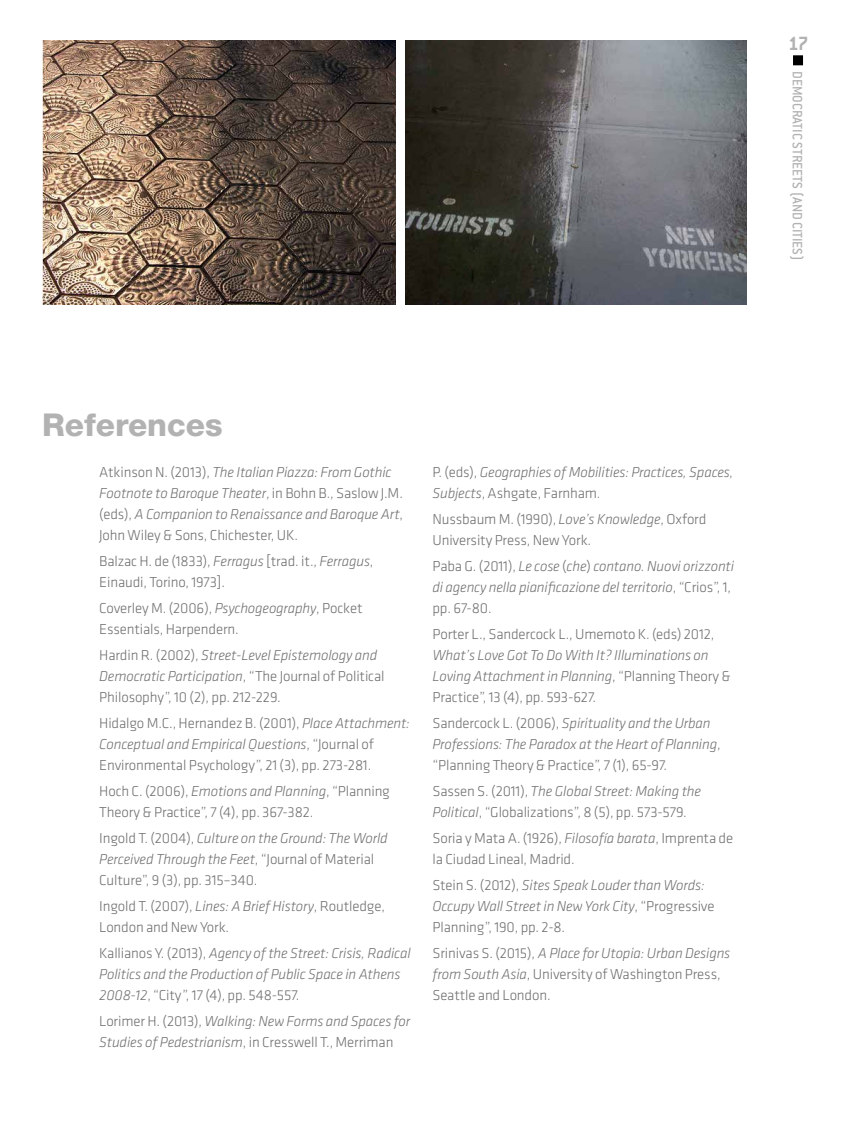
<style>
.page{position:relative;width:844px;height:1141px;background:#fff}
.page>*{position:absolute;margin:0;border:0;box-sizing:border-box;transform-origin:0 0}
.t1{font:800 31.5px "Helvetica Neue LT Pro";color:#b3b2b2}
.t2{font:700 21px "Conduit ITC";color:#b3b2b2}
.t3{font:300 14.88px/21px "Klavika";letter-spacing:-.01em;color:#706f6f}
.t4{font:italic 300 14.88px/21px "Klavika";letter-spacing:-.01em;color:#706f6f}
.t5{font:500 14.88px "Conduit ITC";letter-spacing:-.01em;color:#b3b2b2}
.s1{font-style:normal}
.s2{font-style:italic}
</style>
<div class="page">
<div style="left:793px;top:56px;width:9px;height:8px;background:#000"></div>
<div style="left:792px;top:55px;width:10px;height:10px;border:2px solid #000"></div>
<img style="left:405px;top:41px;width:341px;height:264px">
<img style="left:42px;top:41px;width:353px;height:264px">
<h2 class="t2" style="left:788px;top:31px;width:22px">17</h2>
<p class="t5" style="left:805px;top:71px;width:190px;rotate:90deg">Democratic Streets (and Cities)</p>
<h1 class="t1" style="left:42px;top:406px;width:182px">References</h1>
<p class="t4" style="left:99px;top:462px;width:305px"><span class="s1">Atkinson N. (2013),</span> The Italian Piazza: From Gothic Footnote to Baroque Theater<span class="s1">, in Bohn B., Saslow J.M. (eds),</span> A Companion to Renaissance and Baroque Art<span class="s1">, John Wiley &amp; Sons, Chichester, UK.</span></p>
<p class="t3" style="left:99px;top:551px;width:276px">Balzac H. de (1833), <span class="s2">Ferragus</span> [trad. it., <span class="s2">Ferragus</span>,<br>Einaudi, Torino, 1973].</p>
<p class="t3" style="left:99px;top:598px;width:265px">Coverley M. (2006), <span class="s2">Psychogeography</span>, Pocket<br>Essentials, Harpendern.</p>
<p class="t3" style="left:99px;top:645px;width:287px">Hardin R. (2002), <span class="s2">Street-Level Epistemology and<br>Democratic Participation</span>, “The Journal of Political<br>Philosophy”, 10 (2), pp. 212-229.</p>
<p class="t3" style="left:99px;top:713px;width:312px">Hidalgo M.C., Hernandez B. (2001), <span class="s2">Place Attachment:<br>Conceptual and Empirical Questions</span>, “Journal of<br>Environmental Psychology”, 21 (3), pp. 273-281.</p>
<p class="t3" style="left:99px;top:781px;width:292px">Hoch C. (2006), <span class="s2">Emotions and Planning</span>, “Planning<br>Theory &amp; Practice”, 7 (4), pp. 367-382.</p>
<p class="t3" style="left:99px;top:828px;width:290px">Ingold T. (2004), <span class="s2">Culture on the Ground: The World<br>Perceived Through the Feet</span>, “Journal of Material<br>Culture”, 9 (3), pp. 315–340.</p>
<p class="t3" style="left:99px;top:896px;width:287px">Ingold T. (2007), <span class="s2">Lines: A Brief History</span>, Routledge,<br>London and New York.</p>
<p class="t4" style="left:99px;top:943px;width:313px"><span class="s1">Kallianos Y. (2013),</span> Agency of the Street: Crisis, Radical<br>Politics and the Production of Public Space in Athens<br>2008-12<span class="s1">, “City”, 17 (4), pp. 548-557.</span></p>
<p class="t4" style="left:99px;top:1011px;width:312px"><span class="s1">Lorimer H. (2013),</span> Walking: New Forms and Spaces for<br>Studies of Pedestrianism<span class="s1">, in Cresswell T., Merriman</span></p>
<p class="t4" style="left:432px;top:462px;width:302px"><span class="s1">P. (eds),</span> Geographies of Mobilities: Practices, Spaces,<br>Subjects<span class="s1">, Ashgate, Farnham.</span></p>
<p class="t3" style="left:432px;top:509px;width:275px">Nussbaum M. (1990), <span class="s2">Love’s Knowledge</span>, Oxford<br>University Press, New York.</p>
<p class="t4" style="left:432px;top:556px;width:303px"><span class="s1">Paba G. (2011),</span> Le cose <span class="s1">(</span>che<span class="s1">)</span> contano. Nuovi orizzonti di agency nella pianificazione del territorio<span class="s1">, “Crios”, 1, pp. 67-80.</span></p>
<p class="t3" style="left:432px;top:624px;width:283px">Porter L., Sandercock L., Umemoto K. (eds) 2012,</p>
<p class="t4" style="left:432px;top:645px;width:300px">What’s Love Got To Do With It? Illuminations on<br>Loving Attachment in Planning<span class="s1">, “Planning Theory &amp;<br>Practice”, 13 (4), pp. 593-627.</span></p>
<p class="t4" style="left:432px;top:713px;width:289px"><span class="s1">Sandercock L. (2006),</span> Spirituality and the Urban<br>Professions: The Paradox at the Heart of Planning<span class="s1">, “Planning Theory &amp; Practice”, 7 (1), 65-97.</span></p>
<p class="t3" style="left:432px;top:781px;width:270px">Sassen S. (2011), <span class="s2">The Global Street: Making the<br>Political</span>, “Globalizations”, 8 (5), pp. 573-579.</p>
<p class="t3" style="left:432px;top:828px;width:302px">Soria y Mata A. (1926), <span class="s2">Filosofía barata</span>, Imprenta de la Ciudad Lineal, Madrid.</p>
<p class="t4" style="left:432px;top:875px;width:283px"><span class="s1">Stein S. (2012),</span> Sites Speak Louder than Words:<br>Occupy Wall Street in New York City<span class="s1">, “Progressive<br>Planning”, 190, pp. 2-8.</span></p>
<p class="t3" style="left:432px;top:943px;width:299px">Srinivas S. (2015), <span class="s2">A Place for Utopia: Urban Designs from South Asia</span>, University of Washington Press,<br>Seattle and London.</p>
</div>
